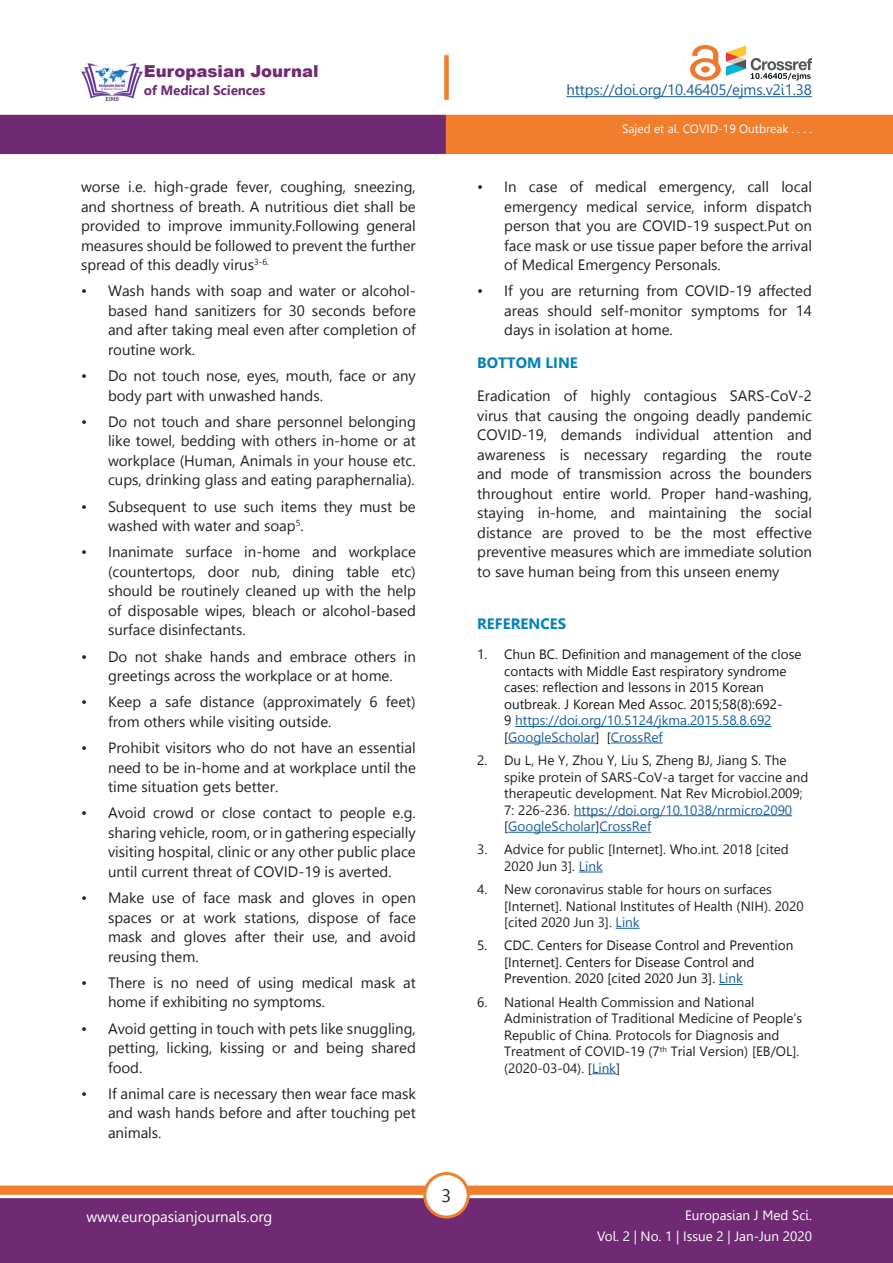
<style>
.page{position:relative;width:893px;height:1263px;background:#fff}
.page>*{position:absolute;margin:0;border:0;box-sizing:border-box;transform-origin:0 0}
.t1{font:18px "Leelawadee";color:#231f20}
.t2{font:900 16.5px "Arial";color:#702a73}
.Body_text{font:15px/19.5px "Leelawadee UI";color:#231f20;text-align:justify}
.t3{font:15px "Leelawadee";letter-spacing:-.005em;color:#175d9e}
.t4{font:15px "Leelawadee";color:#fff}
.Body_Headings{font:700 15px "Leelawadee UI";color:#0083b6}
.Body_text-2{font:700 15px "Leelawadee UI";color:#0083b6}
.t5{font:13.5px/16.5px "Leelawadee UI";color:#231f20}
.t6{font:13.5px/16.5px "Leelawadee UI";color:#181717}
.t7{font:13.5px/21px "Leelawadee";color:#fff;text-align:right}
.t8{font:700 13.5px "Leelawadee UI";color:#702a73}
.t9{font:12px "Leelawadee";color:#fff}
.s1{color:#175d9e}
.s2{color:#181717}
</style>
<div class="page">
<div style="left:0;top:1198px;width:893px;height:65px;background:#702a73;border:2px solid #702a73"></div>
<div style="left:0;top:1185px;width:893px;height:10px;background:#f07e2c;border:1px solid #f07e2c"></div>
<div style="left:425px;top:1173px;width:43px;height:44px;background:#fff;border-radius:50%"></div>
<div style="left:423px;top:1172px;width:47px;height:46px;border:3px solid #f07e2c;border-radius:50%"></div>
<div style="left:0;top:115px;width:446px;height:39px;background:#702a73"></div>
<div style="left:446px;top:115px;width:447px;height:39px;background:#f07e2c"></div>
<div style="left:444px;top:55px;width:5px;height:45px;background:#f07e2c"></div>
<img style="left:81px;top:63px;width:61px;height:37px">
<hr style="left:566px;top:96px;width:246px;height:1px;background:#175d9e">
<img style="left:689px;top:45px;width:123px;height:36px">
<hr style="left:515px;top:726px;width:257px;height:1px;background:#175d9e">
<hr style="left:508px;top:743px;width:87px;height:1px;background:#175d9e">
<hr style="left:611px;top:743px;width:52px;height:1px;background:#175d9e">
<hr style="left:574px;top:815px;width:218px;height:1px;background:#175d9e">
<hr style="left:508px;top:832px;width:87px;height:1px;background:#175d9e">
<hr style="left:599px;top:832px;width:52px;height:1px;background:#175d9e">
<svg style="left:579px;top:872px;width:24px;height:1px"></svg>
<svg style="left:616px;top:928px;width:24px;height:1px"></svg>
<svg style="left:719px;top:984px;width:24px;height:1px"></svg>
<svg style="left:592px;top:1073px;width:24px;height:1px"></svg>
<p class="t2" style="left:144px;top:59px;width:176px">Europasian Journal</p>
<p class="t8" style="left:144px;top:80px;width:123px">of Medical Sciences</p>
<p class="t3" style="left:566px;top:81px;width:247px">https://doi.org/10.46405/ejms.v2i1.38</p>
<p class="t9" style="left:622px;top:122px;width:191px">Sajed et al. COVID-19 Outbreak . . . .</p>
<p class="Body_text" style="left:81px;top:176px;width:336px">worse i.e. high-grade fever, coughing, sneezing, and shortness of breath. A nutritious diet shall be provided to improve immunity.Following general measures should be followed to prevent the further spread of this deadly virus<sup>3-6.</sup></p>
<p class="Body_text" style="left:108px;top:280px;width:309px;text-indent:-27px">• Wash hands with soap and water or alcohol&shy;based hand sanitizers for 30 seconds before and after taking meal even after completion of routine work.</p>
<p class="Body_text" style="left:108px;top:365px;width:309px;text-indent:-27px">• Do not touch nose, eyes, mouth, face or any body part with unwashed hands.</p>
<p class="Body_text" style="left:108px;top:411px;width:309px;text-indent:-27px">• Do not touch and share personnel belonging like towel, bedding with others in-home or at workplace (Human, Animals in your house etc. cups, drinking glass and eating paraphernalia).</p>
<p class="Body_text" style="left:108px;top:496px;width:309px;text-indent:-27px">• Subsequent to use such items they must be washed with water and soap<sup>5</sup>.</p>
<p class="Body_text" style="left:108px;top:541px;width:309px;text-indent:-27px">• Inanimate surface in-home and workplace (countertops, door nub, dining table etc) should be routinely cleaned up with the help of disposable wipes, bleach or alcohol-based surface disinfectants.</p>
<p class="Body_text" style="left:81px;top:646px;width:336px;text-align:center">• Do not shake hands and embrace others in greetings across the workplace or at home.</p>
<p class="Body_text" style="left:108px;top:691px;width:309px;text-indent:-27px">• Keep a safe distance (approximately 6 feet) from others while visiting outside.</p>
<p class="Body_text" style="left:108px;top:737px;width:309px;text-indent:-27px">• Prohibit visitors who do not have an essential need to be in-home and at workplace until the time situation gets better.</p>
<p class="Body_text" style="left:108px;top:802px;width:309px;text-indent:-27px">• Avoid crowd or close contact to people e.g. sharing vehicle, room, or in gathering especially visiting hospital, clinic or any other public place until current threat of COVID-19 is averted.</p>
<p class="Body_text" style="left:108px;top:887px;width:309px;text-indent:-27px">• Make use of face mask and gloves in open spaces or at work stations, dispose of face mask and gloves after their use, and avoid reusing them.</p>
<p class="Body_text" style="left:108px;top:972px;width:309px;text-indent:-27px">• There is no need of using medical mask at home if exhibiting no symptoms.</p>
<p class="Body_text" style="left:108px;top:1018px;width:309px;text-indent:-27px">• Avoid getting in touch with pets like snuggling, petting, licking, kissing or and being shared food.</p>
<p class="Body_text" style="left:108px;top:1083px;width:309px;text-indent:-27px">• If animal care is necessary then wear face mask and wash hands before and after touching pet animals.</p>
<p class="t1" style="left:442px;top:1185px;width:11px">3</p>
<p class="Body_text" style="left:504px;top:176px;width:309px;text-indent:-27px">• In case of medical emergency, call local emergency medical service, inform dispatch person that you are COVID-19 suspect.Put on face mask or use tissue paper before the arrival of Medical Emergency Personals.</p>
<p class="Body_text" style="left:504px;top:280px;width:309px;text-indent:-27px">• If you are returning from COVID-19 affected areas should self-monitor symptoms for 14 days in isolation at home.</p>
<p class="Body_Headings" style="left:477px;top:352px;width:102px">BOTTOM LINE</p>
<p class="Body_text" style="left:477px;top:385px;width:336px">Eradication of highly contagious SARS-CoV-2 virus that causing the ongoing deadly pandemic COVID-19, demands individual attention and awareness is necessary regarding the route and mode of transmission across the bounders throughout entire world. Proper hand-washing, staying in-home, and maintaining the social distance are proved to be the most effective preventive measures which are immediate solution to save human being from this unseen enemy</p>
<p class="Body_text-2" style="left:477px;top:613px;width:90px">REFERENCES</p>
<p class="t6" style="left:504px;top:645px;width:299px;text-indent:-27px">1. Chun BC. Definition and management of the close contacts with Middle East respiratory syndrome cases: reflection and lessons in 2015 Korean outbreak. J Korean Med Assoc. 2015;58(8):692-<br>9 <span class="s1">https://doi.org/10.5124/jkma.2015.58.8.692 </span>[<span class="s1">GoogleScholar</span>] [<span class="s1">CrossRef</span></p>
<p class="t5" style="left:504px;top:751px;width:306px;text-indent:-27px"><span class="s2">2.</span> Du L, He Y, Zhou Y, Liu S, Zheng BJ, Jiang S. The spike protein of SARS-CoV-a target for vaccine and therapeutic development. Nat Rev Microbiol.2009; 7: 226-236. <span class="s1">https://doi.org/10.1038/nrmicro2090 </span>[<span class="s1">GoogleScholar</span>]<span class="s1">CrossRef</span></p>
<p class="t5" style="left:504px;top:840px;width:286px;text-indent:-27px">3. Advice for public [Internet]. Who.int. 2018 [cited<br>2020 Jun 3]. <span class="s1">Link</span></p>
<p class="t5" style="left:504px;top:880px;width:301px;text-indent:-27px">4. New coronavirus stable for hours on surfaces [Internet]. National Institutes of Health (NIH). 2020 [cited 2020 Jun 3]. <span class="s1">Link</span></p>
<p class="t6" style="left:504px;top:936px;width:291px;text-indent:-27px">5. CDC. Centers for Disease Control and Prevention [Internet]. Centers for Disease Control and<br>Prevention. 2020 [cited 2020 Jun 3]. <span class="s1">Link</span></p>
<p class="t5" style="left:504px;top:993px;width:300px;text-indent:-27px"><span class="s2">6.</span> National Health Commission and National Administration of Traditional Medicine of People’s Republic of China. Protocols for Diagnosis and Treatment of COVID-19 (7<sup>th</sup> Trial Version) [EB/OL]. (2020-03-04). [<span class="s1">Link</span>]</p>
<p class="t4" style="left:86px;top:1208px;width:187px">www.europasianjournals.org</p>
<p class="t7" style="left:597px;top:1205px;width:216px">Europasian J Med Sci.<br>Vol. 2 | No. 1 | Issue 2 | Jan-Jun 2020</p>
</div>
